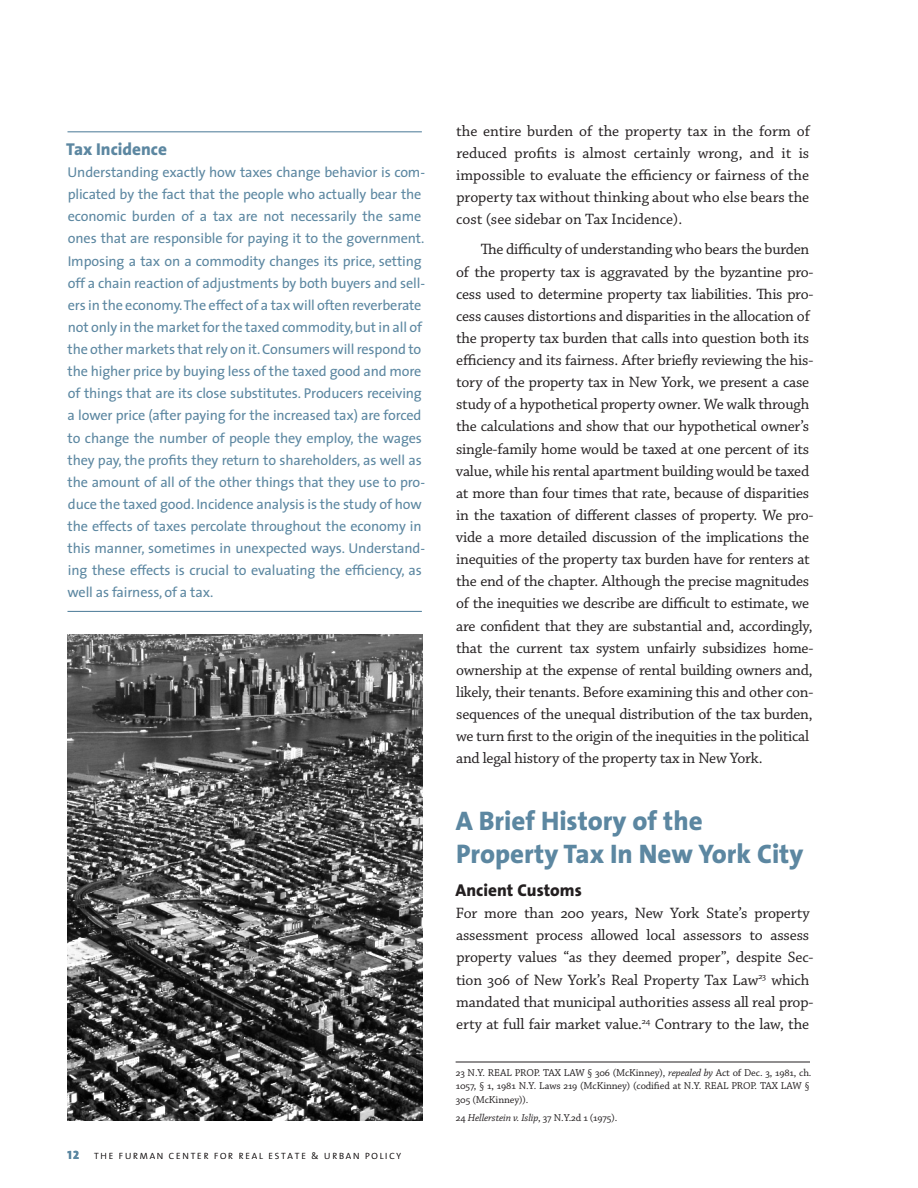
<style>
.page{position:relative;width:918px;height:1188px;background:#fff}
.page>*{position:absolute;margin:0;border:0;box-sizing:border-box;transform-origin:0 0}
.t1{font:800 27px/33.2px "The Sans";color:#5c87a1}
.Head_2{font:800 17.25px "The Sans";color:#231f20}
.Head_2-2{font:800 17.25px "The Sans";color:#5c87a1}
.Text_with_Indent{font:15.75px/22px "Chaparral Pro";letter-spacing:-.015em;color:#231f20}
.Text_with_Indent-2{font:14.25px/22.2px "The Sans";letter-spacing:-.01em;color:#5c87a1}
.Text_with_Indent-3{font:10.5px/13.5px "Chaparral Pro";letter-spacing:-.01em;color:#231f20}
.t2{font:9px "The Sans Extra Light Caps";letter-spacing:.2em;color:#231f20}
.s1{font-family:"The Sans Extra Bold Caps";font-size:12px;color:#5c87a1}
.s2{font-family:"The Sans";font-weight:200}
.s3{font-style:italic}
</style>
<div class="page">
<hr style="left:456px;top:1062px;width:354px;height:1px;background:#231f20">
<hr style="left:68px;top:131px;width:354px;height:1px;background:#5c87a1">
<hr style="left:68px;top:611px;width:354px;height:1px;background:#5c87a1">
<img style="left:68px;top:634px;width:355px;height:486px">
<p class="Head_2-2" style="left:66px;top:135px;width:102px">Tax Incidence</p>
<p class="Text_with_Indent-2" style="left:68px;top:161px;width:359px">Understanding exactly how taxes change behavior is com&shy;plicated by the fact that the people who actually bear the economic burden of a tax are not necessarily the same ones that are responsible for paying it to the government.<br>Imposing a tax on a commodity changes its price, setting off a chain reaction of adjustments by both buyers and sell&shy;ers in the economy. The effect of a tax will often reverberate not only in the market for the taxed commodity, but in all of the other markets that rely on it. Consumers will respond to the higher price by buying less of the taxed good and more of things that are its close substitutes. Producers receiving a lower price (after paying for the increased tax) are forced to change the number of people they employ, the wages they pay, the profits they return to shareholders, as well as the amount of all of the other things that they use to pro&shy;duce the taxed good. Incidence analysis is the study of how the effects of taxes percolate throughout the economy in this manner, sometimes in unexpected ways. Understand&shy;ing these effects is crucial to evaluating the efficiency, as well as fairness, of a tax.</p>
<p class="t2" style="left:68px;top:1148px;width:335px"><span class="s1">12</span> THE FURMAN CENTER FOR REAL ESTATE <span class="s2">&amp;</span> URBAN POLICY</p>
<p class="Text_with_Indent" style="left:456px;top:120px;width:356px;text-align:justify">the entire burden of the property tax in the form of reduced profits is almost certainly wrong, and it is impossible to evaluate the efficiency or fairness of the property tax without thinking about who else bears the cost (see sidebar on Tax Incidence).</p>
<p class="Text_with_Indent" style="left:456px;top:239px;width:359px;text-indent:25px">The difficulty of understanding who bears the burden of the property tax is aggravated by the byzantine pro&shy;cess used to determine property tax liabilities. This pro&shy;cess causes distortions and disparities in the allocation of the property tax burden that calls into question both its efficiency and its fairness. After briefly reviewing the his&shy;tory of the property tax in New York, we present a case study of a hypothetical property owner. We walk through the calculations and show that our hypothetical owner’s single-family home would be taxed at one percent of its value, while his rental apartment building would be taxed at more than four times that rate, because of disparities in the taxation of different classes of property. We pro&shy;vide a more detailed discussion of the implications the inequities of the property tax burden have for renters at the end of the chapter. Although the precise magnitudes of the inequities we describe are difficult to estimate, we are confident that they are substantial and, accordingly, that the current tax system unfairly subsidizes home&shy;ownership at the expense of rental building owners and, likely, their tenants. Before examining this and other con&shy;sequences of the unequal distribution of the tax burden, we turn first to the origin of the inequities in the political and legal history of the property tax in New York.</p>
<p class="t1" style="left:456px;top:803px;width:349px">A Brief History of the<br>Property Tax In New York City</p>
<p class="Head_2" style="left:456px;top:876px;width:128px">Ancient Customs</p>
<p class="Text_with_Indent" style="left:456px;top:903px;width:359px">For more than 200 years, New York State’s property assessment process allowed local assessors to assess property values “as they deemed proper”, despite Sec&shy;tion 306 of New York’s Real Property Tax Law<sup>23</sup> which mandated that municipal authorities assess all real prop&shy;erty at full fair market value.<sup>24</sup> Contrary to the law, the</p>
<p class="Text_with_Indent-3" style="left:456px;top:1066px;width:357px">23 N.Y. REAL PROP. TAX LAW § 306 (McKinney), <span class="s3">repealed by</span> Act of Dec. 3, 1981, ch.<br>1057, § 1, 1981 N.Y. Laws 219 (McKinney) (codified at N.Y. REAL PROP. TAX LAW §<br>305 (McKinney)).</p>
<p class="Text_with_Indent-3" style="left:456px;top:1111px;width:163px">24 <span class="s3">Hellerstein v. Islip</span>, 37 N.Y.2d 1 (1975).</p>
</div>
